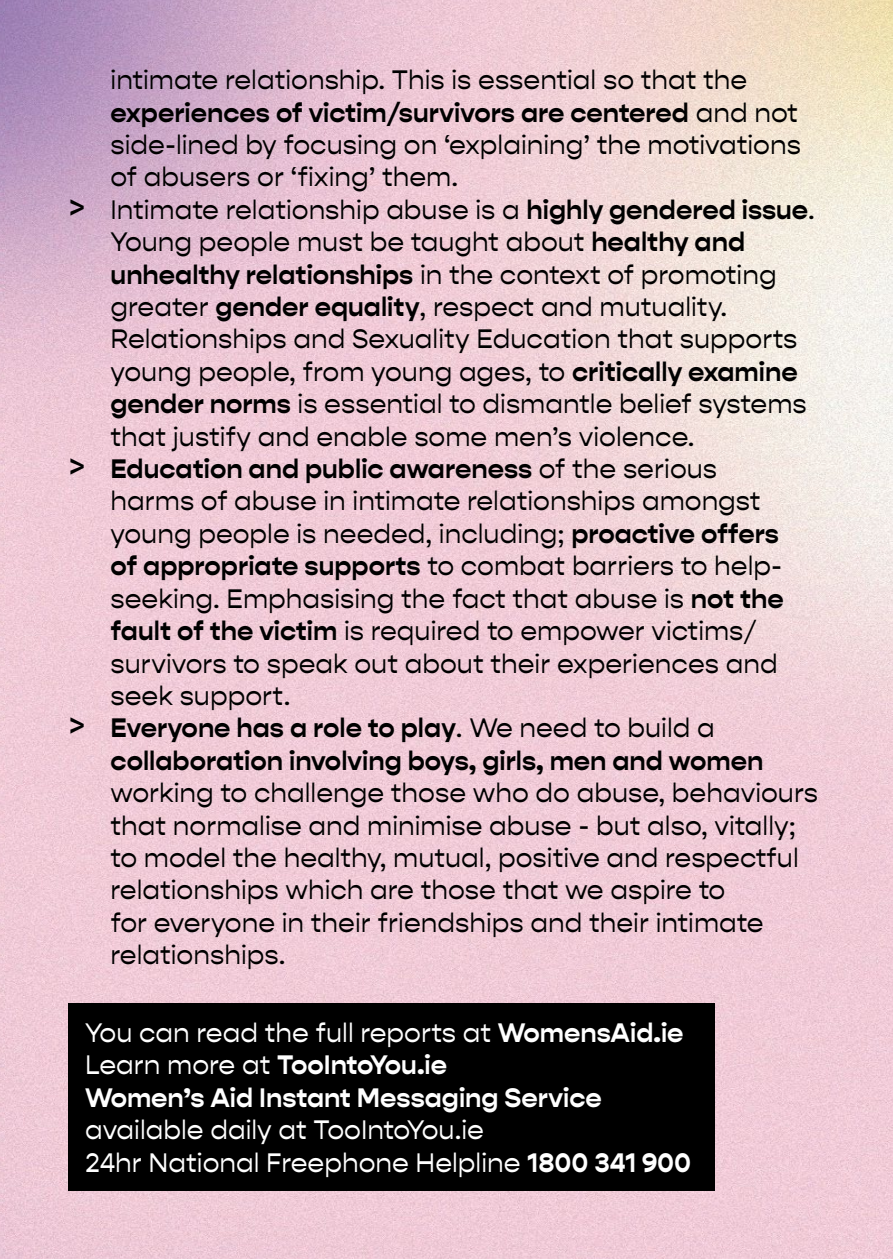
<style>
.page{position:relative;width:893px;height:1259px;background:#fff}
.page>*{position:absolute;margin:0;border:0;box-sizing:border-box;transform-origin:0 0}
.t1{font:27px/32.4px "Gopher";color:#000}
.t2{font:700 27px "Gopher";color:#000}
.t3{font:700 27px/32.4px "Gopher";color:#fff}
.t4{font:27px/32.4px "Gopher";color:#fff}
.s1{font-weight:400}
.s2{font-size:39px}
.s3{font-weight:700}
.s4{font-weight:400;font-size:39px}
</style>
<div class="page">
<img style="left:0;top:0;width:893px;height:1259px">
<div style="left:68px;top:1003px;width:646px;height:188px;background:#000"></div>
<p class="t1" style="left:111px;top:64px;width:638px">intimate relationship. This is essential so that the</p>
<p class="t2" style="left:111px;top:96px;width:689px">experiences of victim/survivors are centered <span class="s1">and not</span></p>
<p class="t1" style="left:111px;top:129px;width:692px">side-lined by focusing on ‘explaining’ the motivations</p>
<p class="t1" style="left:111px;top:161px;width:349px">of abusers or ‘fixing’ them.</p>
<p class="t1" style="left:68px;top:194px;width:748px"><span class="s2">&gt;</span> Intimate relationship abuse is a <span class="s3">highly gendered issue</span>.</p>
<p class="t1" style="left:111px;top:226px;width:636px">Young people must be taught about <span class="s3">healthy and</span></p>
<p class="t1" style="left:111px;top:258px;width:668px"><span class="s3">unhealthy relationships</span> in the context of promoting</p>
<p class="t1" style="left:111px;top:291px;width:618px">greater <span class="s3">gender equality</span>, respect and mutuality.</p>
<p class="t1" style="left:111px;top:323px;width:688px">Relationships and Sexuality Education that supports</p>
<p class="t1" style="left:111px;top:356px;width:689px">young people, from young ages, to <span class="s3">critically examine</span></p>
<p class="t1" style="left:111px;top:388px;width:698px"><span class="s3">gender norms</span> is essential to dismantle belief systems</p>
<p class="t1" style="left:111px;top:420px;width:585px">that justify and enable some men’s violence.</p>
<p class="t2" style="left:68px;top:452px;width:651px"><span class="s4">&gt;</span> Education and public awareness <span class="s1">of the serious</span></p>
<p class="t1" style="left:111px;top:485px;width:652px">harms of abuse in intimate relationships amongst</p>
<p class="t1" style="left:111px;top:518px;width:670px">young people is needed, including; <span class="s3">proactive offers</span></p>
<p class="t1" style="left:111px;top:550px;width:673px"><span class="s3">of appropriate supports</span> to combat barriers to help-</p>
<p class="t1" style="left:111px;top:582px;width:675px">seeking. Emphasising the fact that abuse is <span class="s3">not the</span></p>
<p class="t1" style="left:111px;top:615px;width:648px"><span class="s3">fault of the victim</span> is required to empower victims/</p>
<p class="t1" style="left:111px;top:647px;width:669px">survivors to speak out about their experiences and</p>
<p class="t1" style="left:111px;top:680px;width:181px">seek support.</p>
<p class="t2" style="left:68px;top:712px;width:648px"><span class="s4">&gt;</span> Everyone has a role to play<span class="s1">. We need to build a</span></p>
<p class="t2" style="left:111px;top:744px;width:654px">collaboration involving boys, girls, men and women</p>
<p class="t1" style="left:111px;top:777px;width:709px">working to challenge those who do abuse, behaviours that normalise and minimise abuse - but also, vitally; to model the healthy, mutual, positive and respectful relationships which are those that we aspire to<br>for everyone in their friendships and their intimate relationships.</p>
<p class="t3" style="left:85px;top:1016px;width:600px"><span class="s1">You can read the full reports at</span> WomensAid.ie<br><span class="s1">Learn more at</span> TooIntoYou.ie<br>Women’s Aid Instant Messaging Service</p>
<p class="t4" style="left:85px;top:1114px;width:608px">available daily at TooIntoYou.ie<br>24hr National Freephone Helpline <span class="s3">1800 341 900</span></p>
</div>
